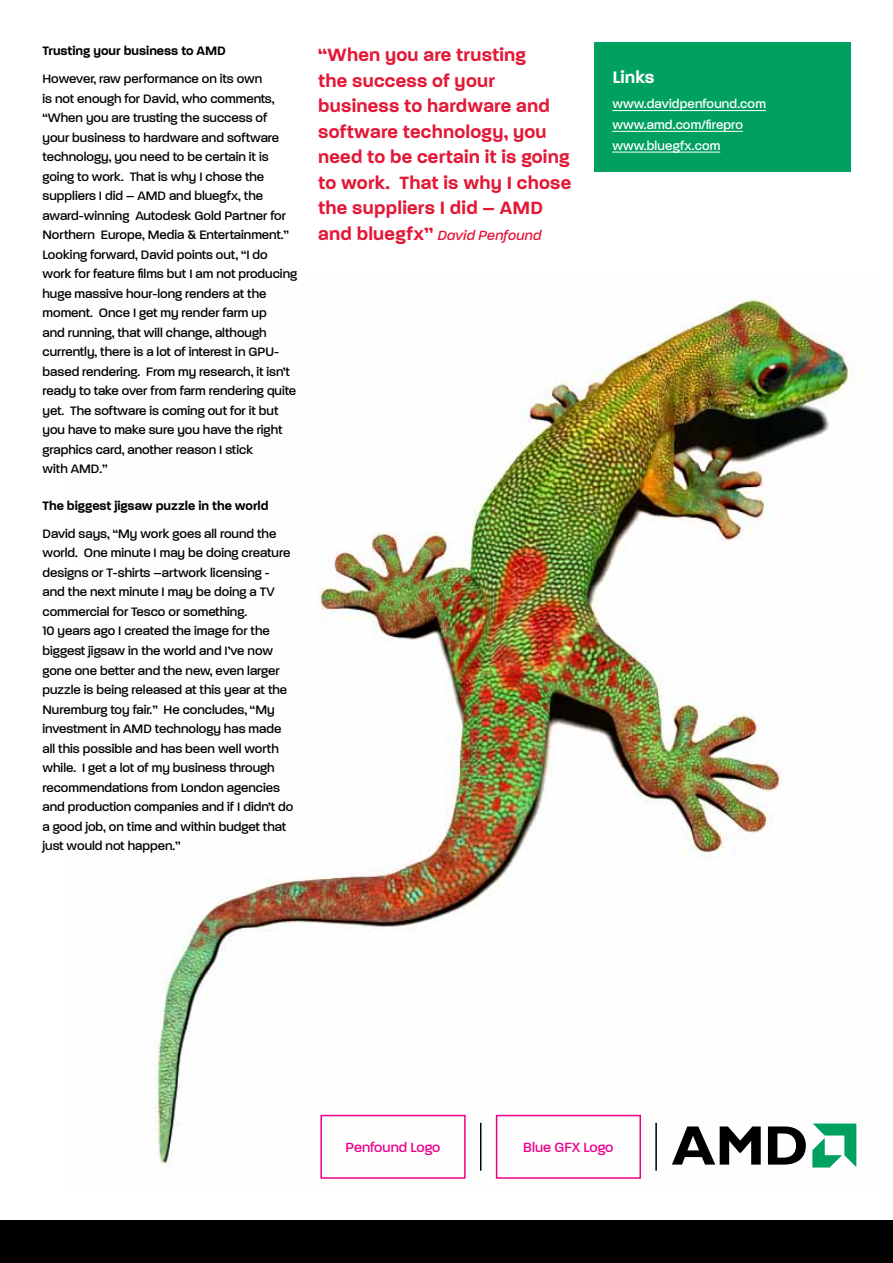
<style>
.page{position:relative;width:893px;height:1263px;background:#fff}
.page>*{position:absolute;margin:0;border:0;box-sizing:border-box;transform-origin:0 0}
.t1{font:600 24px/25.5px "Paralucent";letter-spacing:.01em;color:#e31837}
.t2{font:600 22.5px "Paralucent";letter-spacing:.005em;color:#fff}
.t3{font:italic 500 18px "Paralucent";letter-spacing:.01em;color:#e31837}
.t4{font:500 18px "Paralucent";color:#ec008c}
.t5{font:500 16.5px/19.5px "Paralucent";color:#000}
.t6{font:600 16.5px "Paralucent";color:#000}
.t7{font:500 16.5px/20.7px "Paralucent";letter-spacing:.01em;color:#fff}
.s1{font-weight:600;font-style:normal;font-size:24px}
</style>
<div class="page">
<img style="left:154px;top:296px;width:703px;height:883px">
<div style="left:0;top:1220px;width:893px;height:43px;background:#000"></div>
<div style="left:594px;top:43px;width:256px;height:129px;background:#00a160"></div>
<hr style="left:612px;top:110px;width:154px;height:1px;background:#fff">
<hr style="left:612px;top:131px;width:131px;height:1px;background:#fff">
<hr style="left:612px;top:152px;width:108px;height:1px;background:#fff">
<svg style="left:672px;top:1126px;width:89px;height:38px"></svg>
<svg style="left:768px;top:1126px;width:38px;height:38px"></svg>
<svg style="left:812px;top:1123px;width:44px;height:44px"></svg>
<div style="left:496px;top:1115px;width:145px;height:64px;border:2px solid #ec008c"></div>
<div style="left:320px;top:1115px;width:146px;height:64px;border:2px solid #ec008c"></div>
<hr style="left:655px;top:1123px;width:2px;height:48px;background:#000">
<hr style="left:480px;top:1123px;width:1px;height:48px;background:#000">
<p class="t6" style="left:43px;top:42px;width:185px">Trusting your business to AMD</p>
<p class="t5" style="left:43px;top:69px;width:256px">However, raw performance on its own<br>is not enough for David, who comments, “When you are trusting the success of your business to hardware and software technology, you need to be certain it is going to work. That is why I chose the suppliers I did – AMD and bluegfx, the award-winning Autodesk Gold Partner for Northern Europe, Media &amp; Entertainment.” Looking forward, David points out, “I do work for feature films but I am not producing huge massive hour-long renders at the moment. Once I get my render farm up<br>and running, that will change, although currently, there is a lot of interest in GPU&shy;based rendering. From my research, it isn’t ready to take over from farm rendering quite yet. The software is coming out for it but you have to make sure you have the right graphics card, another reason I stick<br>with AMD.”</p>
<p class="t6" style="left:43px;top:497px;width:228px">The biggest jigsaw puzzle in the world</p>
<p class="t5" style="left:43px;top:523px;width:252px">David says, “My work goes all round the world. One minute I may be doing creature designs or T-shirts –artwork licensing - and the next minute I may be doing a TV commercial for Tesco or something.<br>10 years ago I created the image for the biggest jigsaw in the world and I’ve now gone one better and the new, even larger puzzle is being released at this year at the Nuremburg toy fair.” He concludes, “My investment in AMD technology has made all this possible and has been well worth while. I get a lot of my business through recommendations from London agencies and production companies and if I didn’t do a good job, on time and within budget that just would not happen.”</p>
<h1 class="t1" style="left:318px;top:41px;width:255px">“When you are trusting<br>the success of your business to hardware and software technology, you need to be certain it is going to work. That is why I chose the suppliers I did – AMD</h1>
<p class="t3" style="left:318px;top:225px;width:225px"><span class="s1">and bluegfx”</span> David Penfound</p>
<h2 class="t2" style="left:612px;top:65px;width:44px">Links</h2>
<p class="t7" style="left:612px;top:93px;width:155px">www.davidpenfound.com www.amd.com/firepro www.bluegfx.com</p>
<p class="t4" style="left:346px;top:1137px;width:96px">Penfound Logo</p>
<p class="t4" style="left:523px;top:1137px;width:92px">Blue GFX Logo</p>
</div>
